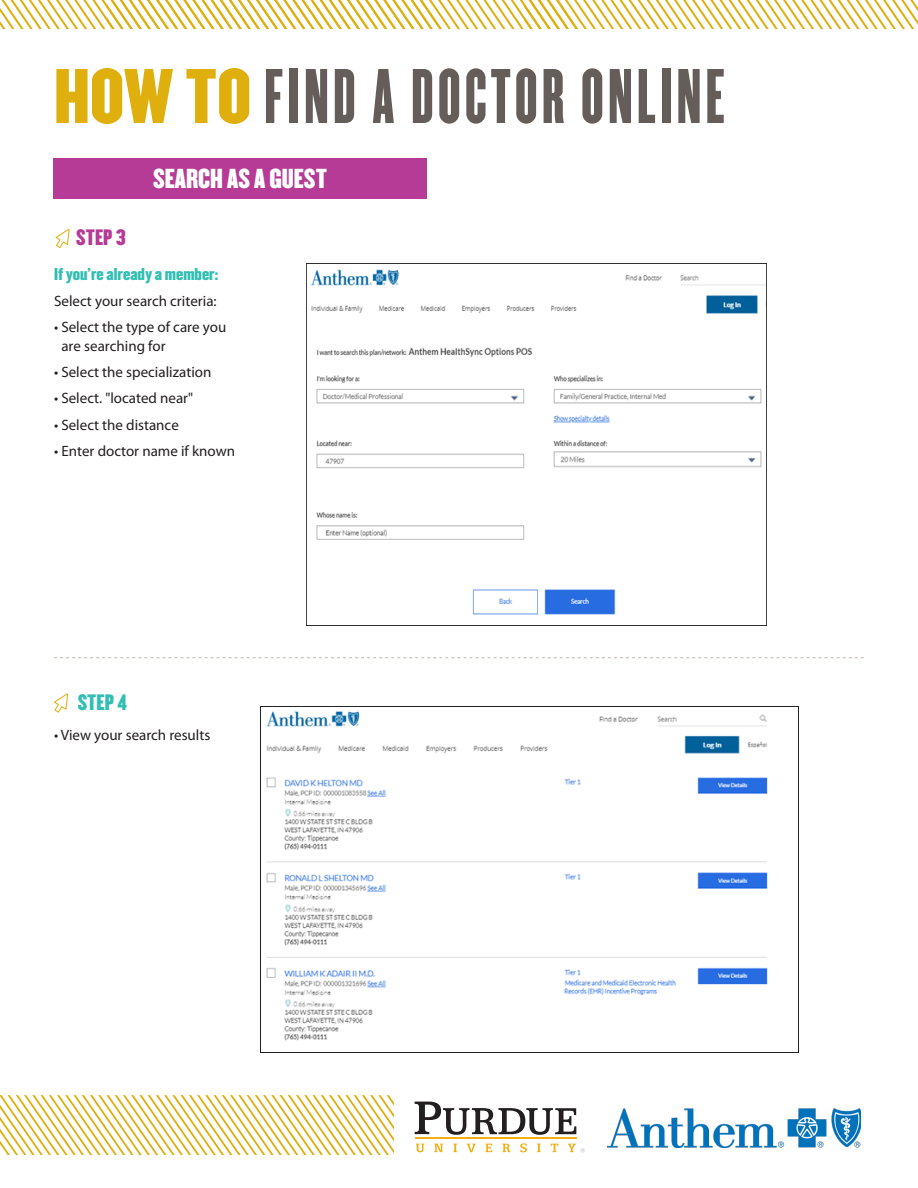
<style>
.page{position:relative;width:918px;height:1188px;background:#fff}
.page>*{position:absolute;margin:0;border:0;box-sizing:border-box;transform-origin:0 0}
.t1{font:67.5px "Champion Featherweight";letter-spacing:.06em;color:#645d5a}
.t2{font:24px "Champion Welterweight";color:#fff}
.t3{font:19.5px "Champion Welterweight";color:#b53b96}
.t4{font:19.5px "Champion Welterweight";color:#31beb3}
.t5{font:15px/19.5px "Myriad Pro";color:#231f20}
.t6{font:15px "Champion Welterweight";color:#31beb3}
.s1{font-family:"Champion Welterweight";color:#dfb00d}
</style>
<div class="page">
<svg style="left:55px;top:228px;width:15px;height:20px"></svg>
<svg style="left:54px;top:693px;width:15px;height:20px"></svg>
<svg style="left:54px;top:657px;width:810px;height:1px"></svg>
<svg style="left:415px;top:1102px;width:161px;height:33px"></svg>
<svg style="left:416px;top:1144px;width:8px;height:8px"></svg>
<svg style="left:434px;top:1144px;width:9px;height:8px"></svg>
<svg style="left:453px;top:1144px;width:4px;height:8px"></svg>
<svg style="left:467px;top:1144px;width:9px;height:8px"></svg>
<svg style="left:485px;top:1144px;width:7px;height:8px"></svg>
<svg style="left:502px;top:1144px;width:9px;height:8px"></svg>
<svg style="left:520px;top:1143px;width:7px;height:9px"></svg>
<svg style="left:537px;top:1144px;width:4px;height:8px"></svg>
<svg style="left:551px;top:1144px;width:7px;height:8px"></svg>
<hr style="left:415px;top:1138px;width:161px;height:1px;background:#f1af14">
<svg style="left:568px;top:1144px;width:17px;height:8px"></svg>
<img style="left:607px;top:1108px;width:254px;height:40px">
<svg style="left:0;top:1095px;width:394px;height:60px"></svg>
<svg style="left:0;top:0;width:918px;height:29px"></svg>
<div style="left:53px;top:158px;width:374px;height:41px;background:#b53b96"></div>
<img style="left:306px;top:263px;width:461px;height:363px">
<img style="left:266px;top:707px;width:533px;height:345px">
<p class="t1" style="left:54px;top:48px;width:672px"><span class="s1">HOW TO</span> FIND A DOCTOR ONLINE</p>
<p class="t3" style="left:76px;top:221px;width:51px">STEP 3</p>
<p class="t2" style="left:153px;top:159px;width:175px">SEARCH AS A GUEST</p>
<p class="t6" style="left:54px;top:261px;width:166px">If you’re already a member:</p>
<p class="t5" style="left:54px;top:291px;width:164px">Select your search criteria:</p>
<p class="t5" style="left:61px;top:317px;width:166px;text-indent:-7px">• Select the type of care you are searching for</p>
<p class="t5" style="left:54px;top:362px;width:159px">• Select the specialization</p>
<p class="t5" style="left:54px;top:388px;width:141px">• Select. "located near"</p>
<p class="t5" style="left:54px;top:415px;width:126px">• Select the distance</p>
<p class="t5" style="left:54px;top:441px;width:183px">• Enter doctor name if known</p>
<p class="t4" style="left:78px;top:686px;width:51px">STEP 4</p>
<p class="t5" style="left:54px;top:725px;width:158px">• View your search results</p>
</div>
